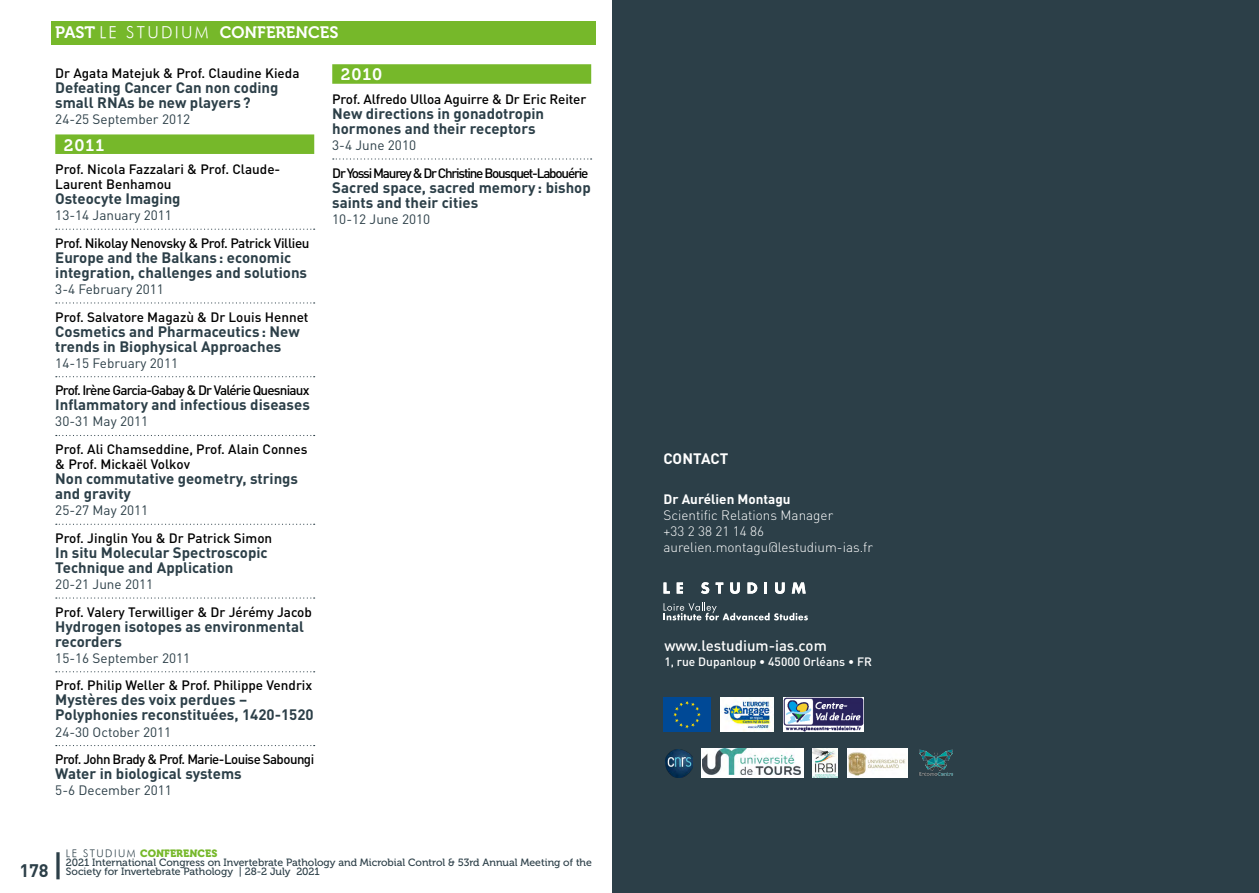
<style>
.page{position:relative;width:1259px;height:893px;background:#fff}
.page>*{position:absolute;margin:0;border:0;box-sizing:border-box;transform-origin:0 0}
.t1{font:700 18px "DIN Pro";color:#2c3f48}
.t2{font:16.5px "Museo 700";color:#fff}
.t3{font:700 15px/15px "DIN Pro";color:#2c3f48}
.t4{font:500 15px "DIN Pro";color:#fff}
.t5{font:700 15px "DIN Pro";letter-spacing:-.005em;color:#fff}
.t6{font:500 13.5px/15px "DIN Pro";letter-spacing:-.01em;color:#000}
.t7{font:13.5px "DIN Pro";color:#2c3f48}
.t8{font:300 13.5px/16.2px "DIN Pro";color:#fff}
.t9{font:500 13.5px "DIN Pro";letter-spacing:-.09em;color:#000}
.t10{font:500 13.5px "DIN Pro";letter-spacing:-.06em;color:#000}
.t11{font:500 13.5px "DIN Pro";letter-spacing:-.03em;color:#000}
.t12{font:500 13.5px "DIN Pro";letter-spacing:-.04em;color:#000}
.t13{font:700 13.5px "DIN Pro";color:#fff}
.t14{font:500 12px "DIN Pro";color:#fff}
.t15{font:10.5px/9px "Museo 500";color:#2c3f48}
.t16{font:10.5px "Museo 900";color:#76b82a}
.s1{font-family:"Futura";font-style:italic}
.s2{font-family:"Futura";font-style:italic;color:#2c3f48}
.s3{font-weight:500;font-size:31.5px}
</style>
<div class="page">
<div style="left:51px;top:21px;width:544px;height:24px;background:#76b82a"></div>
<div style="left:55px;top:134px;width:259px;height:20px;background:#76b82a"></div>
<svg style="left:56px;top:229px;width:259px;height:1px"></svg>
<svg style="left:56px;top:302px;width:259px;height:2px"></svg>
<svg style="left:56px;top:376px;width:259px;height:1px"></svg>
<svg style="left:56px;top:435px;width:259px;height:1px"></svg>
<svg style="left:56px;top:524px;width:259px;height:1px"></svg>
<svg style="left:56px;top:597px;width:259px;height:2px"></svg>
<svg style="left:56px;top:671px;width:259px;height:1px"></svg>
<svg style="left:56px;top:745px;width:259px;height:1px"></svg>
<div style="left:332px;top:64px;width:259px;height:20px;background:#76b82a"></div>
<svg style="left:333px;top:158px;width:258px;height:2px"></svg>
<div style="left:612px;top:0;width:647px;height:893px;background:#2c3f48"></div>
<svg style="left:663px;top:582px;width:7px;height:12px"></svg>
<svg style="left:676px;top:582px;width:7px;height:12px"></svg>
<svg style="left:701px;top:582px;width:8px;height:12px"></svg>
<svg style="left:715px;top:582px;width:8px;height:12px"></svg>
<svg style="left:730px;top:582px;width:10px;height:12px"></svg>
<svg style="left:747px;top:582px;width:10px;height:12px"></svg>
<svg style="left:764px;top:582px;width:3px;height:12px"></svg>
<svg style="left:775px;top:582px;width:9px;height:12px"></svg>
<svg style="left:792px;top:582px;width:13px;height:12px"></svg>
<svg style="left:663px;top:602px;width:145px;height:18px"></svg>
<div style="left:663px;top:697px;width:48px;height:34px;background:#004996"></div>
<svg style="left:673px;top:701px;width:28px;height:27px"></svg>
<img style="left:783px;top:697px;width:80px;height:34px">
<img style="left:721px;top:697px;width:52px;height:34px">
<svg style="left:701px;top:748px;width:102px;height:30px"></svg>
<img style="left:702px;top:749px;width:98px;height:25px">
<img style="left:812px;top:748px;width:25px;height:29px">
<img style="left:665px;top:750px;width:27px;height:28px">
<img style="left:847px;top:748px;width:61px;height:30px">
<img style="left:919px;top:749px;width:35px;height:27px">
<p class="t2" style="left:55px;top:23px;width:285px">PAST <span class="s1">LE STUDIUM</span> CONFERENCES</p>
<p class="t6" style="left:55px;top:65px;width:246px">Dr Agata Matejuk &amp; Prof. Claudine Kieda</p>
<p class="t3" style="left:55px;top:80px;width:225px">Defeating Cancer Can non coding small RNAs be new players?</p>
<p class="t7" style="left:55px;top:110px;width:136px">24-25 September 2012</p>
<p class="t2" style="left:64px;top:136px;width:42px">2011</p>
<p class="t6" style="left:55px;top:161px;width:227px">Prof. Nicola Fazzalari &amp; Prof. Claude-<br>Laurent Benhamou</p>
<p class="t3" style="left:55px;top:191px;width:127px">Osteocyte Imaging</p>
<p class="t7" style="left:55px;top:206px;width:118px">13-14 January 2011</p>
<p class="t11" style="left:55px;top:234px;width:256px">Prof. Nikolay Nenovsky &amp; Prof. Patrick Villieu</p>
<p class="t3" style="left:55px;top:249px;width:253px">Europe and the Balkans: economic integration, challenges and solutions</p>
<p class="t7" style="left:55px;top:280px;width:110px">3-4 February 2011</p>
<p class="t6" style="left:55px;top:309px;width:255px">Prof. Salvatore Magazù &amp; Dr Louis Hennet</p>
<p class="t3" style="left:55px;top:323px;width:246px">Cosmetics and Pharmaceutics: New trends in Biophysical Approaches</p>
<p class="t7" style="left:55px;top:354px;width:124px">14-15 February 2011</p>
<p class="t10" style="left:55px;top:381px;width:256px">Prof. Irène Garcia-Gabay &amp; Dr Valérie Quesniaux</p>
<p class="t3" style="left:55px;top:397px;width:256px">Inflammatory and infectious diseases</p>
<p class="t7" style="left:55px;top:412px;width:95px">30-31 May 2011</p>
<p class="t6" style="left:55px;top:441px;width:254px">Prof. Ali Chamseddine, Prof. Alain Connes &amp; Prof. Mickaël Volkov</p>
<p class="t3" style="left:55px;top:471px;width:244px">Non commutative geometry, strings and gravity</p>
<p class="t7" style="left:55px;top:501px;width:95px">25-27 May 2011</p>
<p class="t6" style="left:55px;top:530px;width:218px">Prof. Jinglin You &amp; Dr Patrick Simon</p>
<p class="t3" style="left:55px;top:544px;width:214px">In situ Molecular Spectroscopic<br>Technique and Application</p>
<p class="t7" style="left:55px;top:575px;width:99px">20-21 June 2011</p>
<p class="t6" style="left:55px;top:604px;width:258px">Prof. Valery Terwilliger &amp; Dr Jérémy Jacob</p>
<p class="t3" style="left:55px;top:618px;width:250px">Hydrogen isotopes as environmental recorders</p>
<p class="t7" style="left:55px;top:649px;width:136px">15-16 September 2011</p>
<p class="t6" style="left:55px;top:678px;width:258px">Prof. Philip Weller &amp; Prof. Philippe Vendrix</p>
<p class="t3" style="left:55px;top:692px;width:260px">Mystères des voix perdues –<br>Polyphonies reconstituées, 1420-1520</p>
<p class="t7" style="left:55px;top:722px;width:117px">24-30 October 2011</p>
<p class="t12" style="left:55px;top:750px;width:260px">Prof. John Brady &amp; Prof. Marie-Louise Saboungi</p>
<p class="t3" style="left:55px;top:766px;width:188px">Water in biological systems</p>
<p class="t7" style="left:55px;top:781px;width:118px">5-6 December 2011</p>
<p class="t2" style="left:341px;top:66px;width:43px">2010</p>
<p class="t6" style="left:332px;top:91px;width:256px">Prof. Alfredo Ulloa Aguirre &amp; Dr Eric Reiter</p>
<p class="t3" style="left:332px;top:105px;width:213px">New directions in gonadotropin hormones and their receptors</p>
<p class="t7" style="left:332px;top:136px;width:85px">3-4 June 2010</p>
<p class="t9" style="left:332px;top:164px;width:258px">Dr Yossi Maurey &amp; Dr Christine Bousquet-Labouérie</p>
<p class="t3" style="left:332px;top:179px;width:260px">Sacred space, sacred memory : bishop saints and their cities</p>
<p class="t7" style="left:332px;top:210px;width:99px">10-12 June 2010</p>
<p class="t16" style="left:66px;top:848px;width:153px"><span class="s2">LE STUDIUM</span> CONFERENCES</p>
<p class="t15" style="left:66px;top:858px;width:527px">2021 International Congress on Invertebrate Pathology and Microbial Control &amp; 53rd Annual Meeting of the<br>Society for Invertebrate Pathology | 28-2 July 2021</p>
<p class="t1" style="left:19px;top:858px;width:46px">178 <span class="s3">|</span></p>
<p class="t5" style="left:663px;top:448px;width:66px">CONTACT</p>
<p class="t13" style="left:663px;top:490px;width:129px">Dr Aurélien Montagu</p>
<p class="t8" style="left:663px;top:506px;width:211px">Scientific Relations Manager<br>+33 2 38 21 14 86 aurelien.montagu@lestudium-ias.fr</p>
<p class="t4" style="left:664px;top:636px;width:164px">www.lestudium-ias.com</p>
<p class="t14" style="left:664px;top:654px;width:209px">1, rue Dupanloup • 45000 Orléans • FR</p>
</div>
